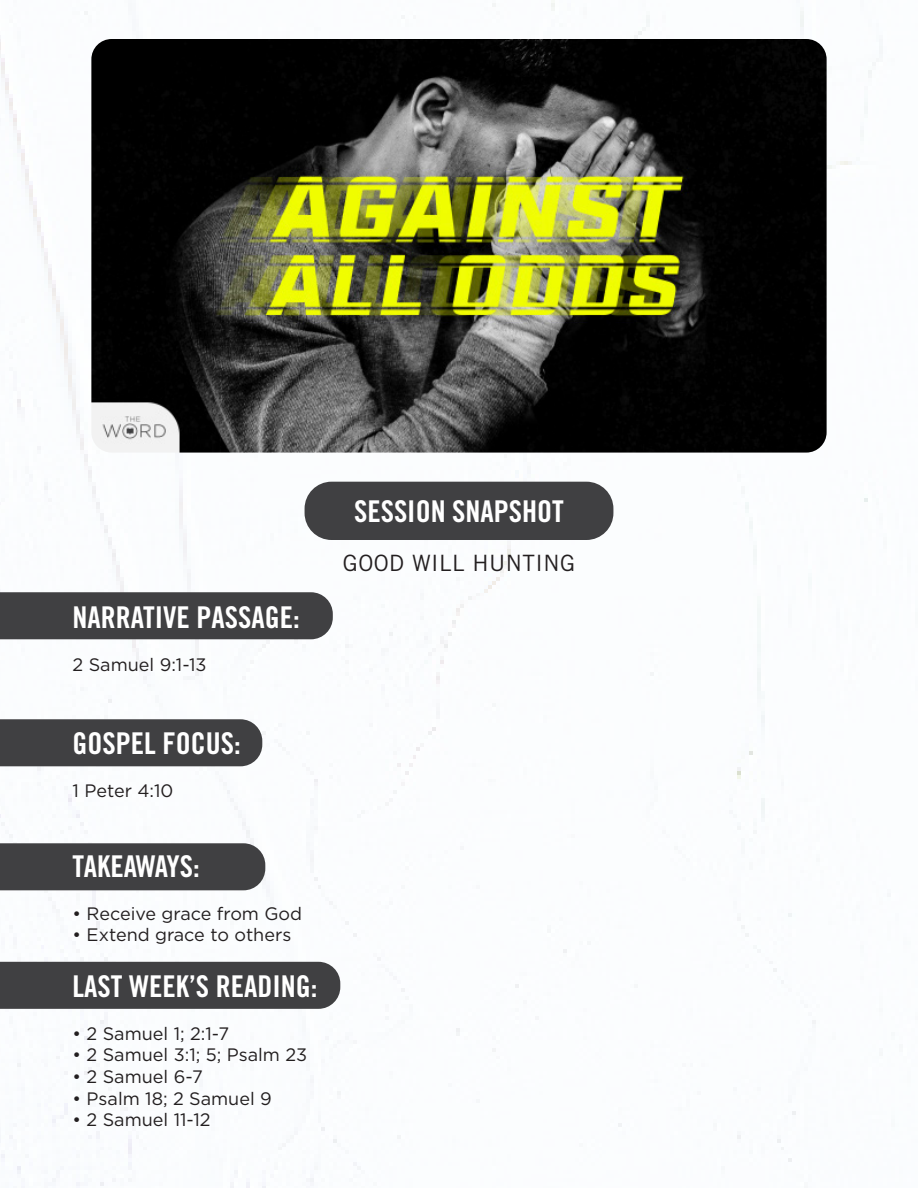
<style>
.page{position:relative;width:918px;height:1188px;background:#fff}
.page>*{position:absolute;margin:0;border:0;box-sizing:border-box;transform-origin:0 0}
.t1{font:30px "Trade Gothic LT Std Bd Cn 20";color:#fff}
.t2{font:22.5px "Trade Gothic LT Std";letter-spacing:.02em;color:#231f20}
.t3{font:18px "Gotham";color:#231f20}
</style>
<div class="page">
<img style="left:0;top:3px;width:883px;height:1185px">
<div style="left:305px;top:482px;width:308px;height:58px;background:#404042;border-radius:27px"></div>
<div style="left:0;top:592px;width:333px;height:47px;background:#404042"></div>
<div style="left:0;top:843px;width:265px;height:47px;background:#404042"></div>
<div style="left:0;top:962px;width:340px;height:47px;background:#404042"></div>
<div style="left:0;top:719px;width:262px;height:47px;background:#404042"></div>
<img style="left:91px;top:39px;width:736px;height:414px">
<p class="t1" style="left:73px;top:599px;width:229px">NARRATIVE PASSAGE:</p>
<p class="t3" style="left:73px;top:655px;width:136px">2 Samuel 9:1-13</p>
<p class="t1" style="left:73px;top:725px;width:170px">GOSPEL FOCUS:</p>
<p class="t3" style="left:73px;top:781px;width:102px">1 Peter 4:10</p>
<p class="t1" style="left:73px;top:848px;width:129px">TAKEAWAYS:</p>
<p class="t3" style="left:73px;top:903px;width:231px">• Receive grace from God</p>
<p class="t3" style="left:73px;top:925px;width:220px">• Extend grace to others</p>
<p class="t1" style="left:73px;top:968px;width:246px">LAST WEEK’S READING:</p>
<p class="t3" style="left:73px;top:1023px;width:158px">• 2 Samuel 1; 2:1-7</p>
<p class="t3" style="left:73px;top:1045px;width:236px">• 2 Samuel 3:1; 5; Psalm 23</p>
<p class="t3" style="left:73px;top:1067px;width:132px">• 2 Samuel 6-7</p>
<p class="t3" style="left:73px;top:1088px;width:201px">• Psalm 18; 2 Samuel 9</p>
<p class="t3" style="left:73px;top:1110px;width:140px">• 2 Samuel 11-12</p>
<p class="t1" style="left:354px;top:493px;width:211px">SESSION SNAPSHOT</p>
<p class="t2" style="left:343px;top:549px;width:234px">GOOD WILL HUNTING</p>
</div>
